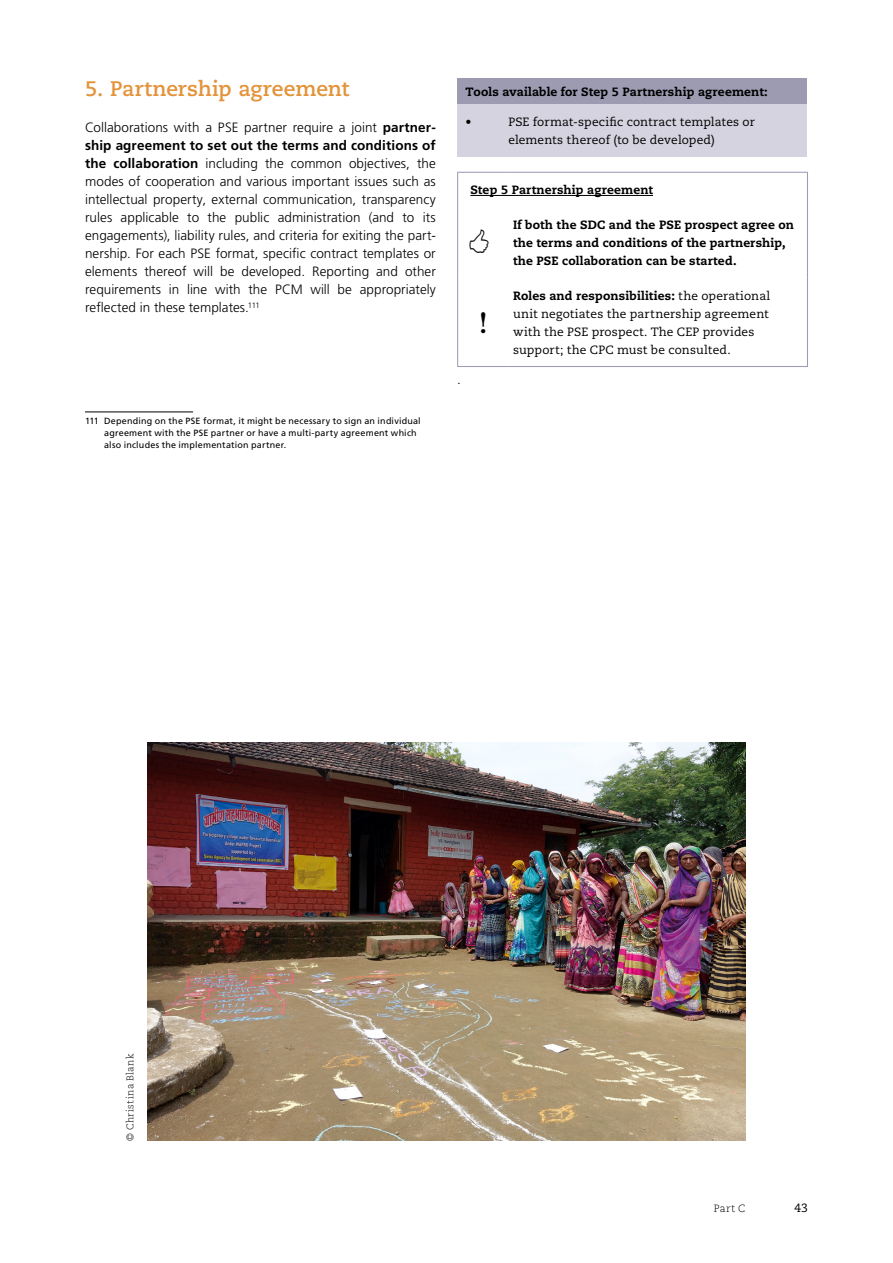
<style>
.page{position:relative;width:893px;height:1263px;background:#fff}
.page>*{position:absolute;margin:0;border:0;box-sizing:border-box;transform-origin:0 0}
.t1{font:30px "Farnham Text Regular LF";color:#000}
.t2{font:700 21px "Caecilia LT Pro 75";letter-spacing:-.005em;color:#e3933a}
.t3{font:300 13.5px/18px "Frutiger LT Pro";letter-spacing:.005em;color:#000;text-align:justify}
.t4{font:800 12px/18px "Caecilia LT Pro 85";letter-spacing:.01em;color:#000}
.t5{font:12px/18px "Caecilia LT Pro 55 Roman";letter-spacing:.01em;color:#000}
.t6{font:300 10.5px "Caecilia LT Pro 45";color:#000}
.t7{font:300 9.75px "Caecilia LT Pro 45";letter-spacing:.035em;color:#000}
.t8{font:9px/12px "Frutiger LT Pro";letter-spacing:.02em;color:#000}
.s1{font-weight:700}
.s2{font-family:"Caecilia LT Pro 55 Roman";font-weight:400}
</style>
<div class="page">
<hr style="left:85px;top:412px;width:108px;height:1px;background:#000">
<div style="left:457px;top:78px;width:350px;height:26px;background:#9c9bb2"></div>
<div style="left:457px;top:104px;width:350px;height:53px;background:#d4d3df"></div>
<hr style="left:457px;top:172px;width:52px;height:1px;background:#9c9bb2">
<hr style="left:457px;top:173px;width:1px;height:34px;background:#9c9bb2">
<hr style="left:509px;top:172px;width:299px;height:1px;background:#9c9bb2">
<hr style="left:807px;top:173px;width:1px;height:34px;background:#9c9bb2">
<hr style="left:457px;top:207px;width:1px;height:71px;background:#9c9bb2">
<hr style="left:807px;top:207px;width:1px;height:71px;background:#9c9bb2">
<hr style="left:457px;top:278px;width:1px;height:88px;background:#9c9bb2">
<hr style="left:807px;top:278px;width:1px;height:88px;background:#9c9bb2">
<hr style="left:457px;top:366px;width:52px;height:1px;background:#9c9bb2">
<hr style="left:509px;top:366px;width:299px;height:1px;background:#9c9bb2">
<hr style="left:470px;top:195px;width:183px;height:1px;background:#000">
<img style="left:147px;top:742px;width:598px;height:398px">
<h2 class="t2" style="left:85px;top:75px;width:266px">5. Partnership agreement</h2>
<p class="t3" style="left:85px;top:119px;width:352px">Collaborations with a PSE partner require a joint <span class="s1">partner&shy;ship agreement to set out the terms and conditions of the collaboration</span> including the common objectives, the modes of cooperation and various important issues such as intellectual property, external communication, transparency rules applicable to the public administration (and to its engagements), liability rules, and criteria for exiting the part&shy;nership. For each PSE format, specific contract templates or elements thereof will be developed. Reporting and other requirements in line with the PCM will be appropriately reflected in these templates.<sup>111</sup></p>
<p class="t8" style="left:104px;top:415px;width:318px;text-indent:-19px">111 Depending on the PSE format, it might be necessary to sign an individual agreement with the PSE partner or have a multi-party agreement which also includes the implementation partner.</p>
<p class="t4" style="left:466px;top:82px;width:304px">Tools available for Step 5 Partnership agreement:</p>
<p class="t5" style="left:466px;top:113px;width:7px">•</p>
<p class="t5" style="left:508px;top:113px;width:248px">PSE format-specific contract templates or elements thereof (to be developed)</p>
<p class="t4" style="left:470px;top:181px;width:184px">Step 5 Partnership agreement</p>
<p class="t4" style="left:513px;top:215px;width:283px">If both the SDC and the PSE prospect agree on the terms and conditions of the partnership, the PSE collaboration can be started.</p>
<p class="t3" style="left:457px;top:371px;width:5px">.</p>
<h1 class="t1" style="left:479px;top:305px;width:10px">!</h1>
<p class="t4" style="left:513px;top:286px;width:259px">Roles and responsibilities: <span class="s2">the operational</span></p>
<p class="t5" style="left:513px;top:304px;width:257px">unit negotiates the partnership agreement with the PSE prospect. The CEP provides support; the CPC must be consulted.</p>
<p class="t7" style="left:124px;top:1141px;width:89px;rotate:-90deg">© Christina Blank</p>
<p class="t6" style="left:714px;top:1202px;width:33px">Part C</p>
<p class="t5" style="left:794px;top:1199px;width:15px">43</p>
</div>
